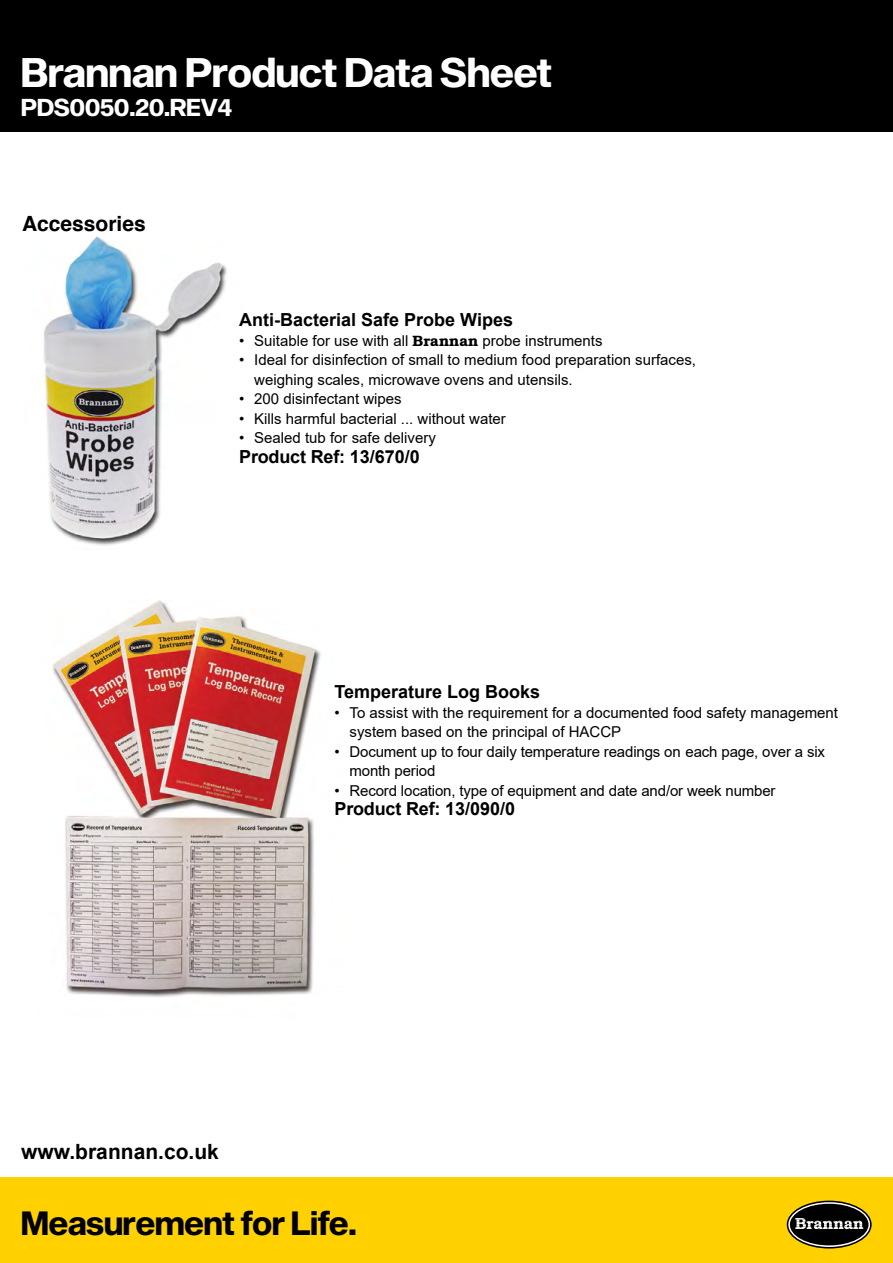
<style>
.page{position:relative;width:893px;height:1263px;background:#fff}
.page>*{position:absolute;margin:0;border:0;box-sizing:border-box;transform-origin:0 0}
.t1{font:40.5px "Sequel Sans Bold Disp";color:#fff}
.t2{font:33px "Sequel Sans Bold Disp";color:#000}
.t3{font:24px "Sequel Sans Bold Disp";color:#fff}
.t4{font:700 21px "Arial";color:#000}
.t5{font:700 21px "Helvetica";color:#000}
.t6{font:700 18px "Arial";color:#000}
.t7{font:15px/19.5px "Arial";color:#000}
.s1{font-family:"Bookman";font-weight:600}
</style>
<div class="page">
<img style="left:44px;top:236px;width:183px;height:310px">
<img style="left:52px;top:601px;width:269px;height:396px">
<div style="left:0;top:0;width:893px;height:132px;background:#000"></div>
<div style="left:0;top:1178px;width:893px;height:85px;background:#ffd100"></div>
<svg style="left:787px;top:1201px;width:84px;height:47px"></svg>
<div style="left:787px;top:1200px;width:85px;height:48px;border:2px solid #000;border-radius:50%"></div>
<div style="left:790px;top:1204px;width:78px;height:41px;background:#000;border-radius:50%"></div>
<svg style="left:795px;top:1218px;width:68px;height:11px"></svg>
<h1 class="t1" style="left:21px;top:44px;width:532px">Brannan Product Data Sheet</h1>
<h3 class="t3" style="left:21px;top:90px;width:212px">PDS0050.20.REV4</h3>
<h3 class="t5" style="left:22px;top:210px;width:125px">Accessories</h3>
<p class="t6" style="left:239px;top:307px;width:275px">Anti-Bacterial Safe Probe Wipes</p>
<p class="t7" style="left:239px;top:331px;width:365px">• Suitable for use with all <span class="s1">Brannan</span> probe instruments</p>
<p class="t7" style="left:254px;top:350px;width:443px;text-indent:-15px">• Ideal for disinfection of small to medium food preparation surfaces, weighing scales, microwave ovens and utensils.</p>
<p class="t7" style="left:239px;top:389px;width:164px">• 200 disinfectant wipes</p>
<p class="t7" style="left:239px;top:409px;width:268px">• Kills harmful bacterial ... without water</p>
<p class="t7" style="left:239px;top:428px;width:198px">• Sealed tub for safe delivery</p>
<p class="t6" style="left:239px;top:444px;width:182px">Product Ref: 13/670/0</p>
<p class="t6" style="left:334px;top:679px;width:207px">Temperature Log Books</p>
<p class="t7" style="left:349px;top:703px;width:490px;text-indent:-15px">• To assist with the requirement for a documented food safety management system based on the principal of HACCP</p>
<p class="t7" style="left:349px;top:742px;width:477px;text-indent:-15px">• Document up to four daily temperature readings on each page, over a six month period</p>
<p class="t7" style="left:334px;top:781px;width:443px">• Record location, type of equipment and date and/or week number</p>
<p class="t6" style="left:334px;top:796px;width:182px">Product Ref: 13/090/0</p>
<h3 class="t4" style="left:21px;top:1137px;width:199px">www.brannan.co.uk</h3>
<h2 class="t2" style="left:21px;top:1199px;width:337px">Measurement for Life.</h2>
</div>
